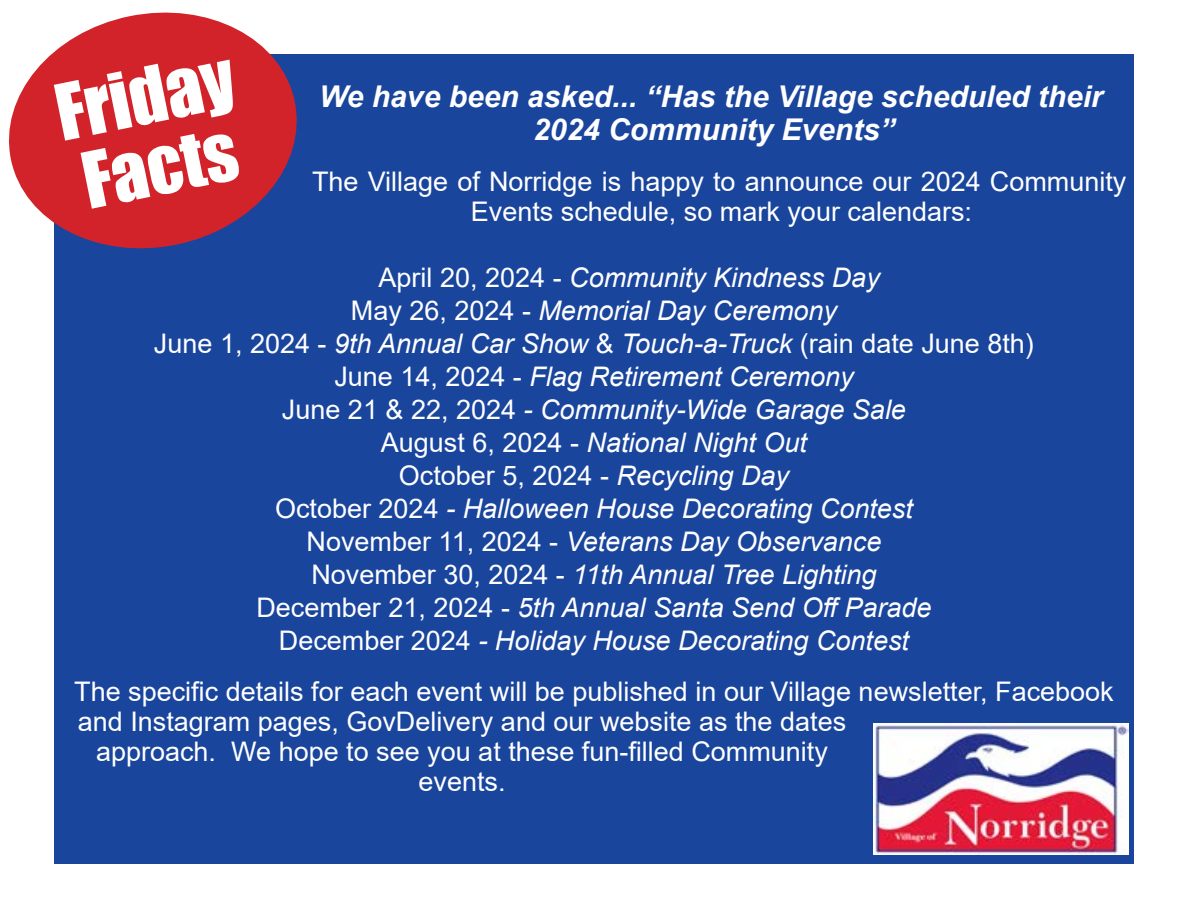
<style>
.page{position:relative;width:1188px;height:918px;background:#fff}
.page>*{position:absolute;margin:0;border:0;box-sizing:border-box;transform-origin:0 0}
.t1{font:72px/72.2px "Impact";color:#fff}
.t2{font:italic 700 30px/33px "Arial";color:#fff;text-align:center}
.t3{font:italic 27px "Arial";color:#fff}
.t4{font:27px/30px "Arial";color:#fff;text-align:center}
.s1{font-style:normal}
.s2{font-style:italic}
</style>
<div class="page">
<div style="left:54px;top:54px;width:1080px;height:810px;background:#19459d"></div>
<svg style="left:9px;top:12px;width:288px;height:237px;fill:#d2232a"></svg>
<img style="left:873px;top:724px;width:256px;height:131px">
<h1 class="t1" style="left:49px;top:77px;width:182px;rotate:-12deg">Friday<br>Facts</h1>
<p class="t2" style="left:319px;top:81px;width:785px">We have been asked... “Has the Village scheduled their<br>2024 Community Events”</p>
<p class="t4" style="left:312px;top:166px;width:816px">The Village of Norridge is happy to announce our 2024 Community<br>Events schedule, so mark your calendars:</p>
<p class="t3" style="left:379px;top:260px;width:503px"><span class="s1">April 20, 2024 -</span> Community Kindness Day</p>
<p class="t3" style="left:351px;top:293px;width:488px"><span class="s1">May 26, 2024 -</span> Memorial Day Ceremony</p>
<p class="t4" style="left:154px;top:328px;width:881px">June 1, 2024 - <span class="s2">9th Annual Car Show</span> &amp; <span class="s2">Touch-a-Truck</span> (rain date June 8th)</p>
<p class="t3" style="left:334px;top:359px;width:521px"><span class="s1">June 14, 2024 -</span> Flag Retirement Ceremony</p>
<p class="t3" style="left:282px;top:392px;width:626px"><span class="s1">June 21 &amp; 22, 2024</span> - Community-Wide Garage Sale</p>
<p class="t3" style="left:381px;top:425px;width:428px"><span class="s1">August 6, 2024 -</span> National Night Out</p>
<p class="t4" style="left:399px;top:460px;width:392px">October 5, 2024 - <span class="s2">Recycling Day</span></p>
<p class="t3" style="left:275px;top:491px;width:639px"><span class="s1">October 2024</span> - Halloween House Decorating Contest</p>
<p class="t3" style="left:307px;top:524px;width:576px"><span class="s1">November 11, 2024 -</span> Veterans Day Observance</p>
<p class="t3" style="left:311px;top:557px;width:567px"><span class="s1">November 30, 2024 -</span> 11th Annual Tree Lighting</p>
<p class="t3" style="left:256px;top:590px;width:677px"><span class="s1">December 21, 2024 -</span> 5th Annual Santa Send Off Parade</p>
<p class="t3" style="left:279px;top:623px;width:632px"><span class="s1">December 2024</span> - Holiday House Decorating Contest</p>
<p class="t4" style="left:74px;top:676px;width:1041px">The specific details for each event will be published in our Village newsletter, Facebook</p>
<p class="t4" style="left:78px;top:706px;width:770px">and Instagram pages, GovDelivery and our website as the dates</p>
<p class="t4" style="left:96px;top:736px;width:733px">approach. We hope to see you at these fun-filled Community</p>
<p class="t4" style="left:419px;top:766px;width:89px">events.</p>
</div>
